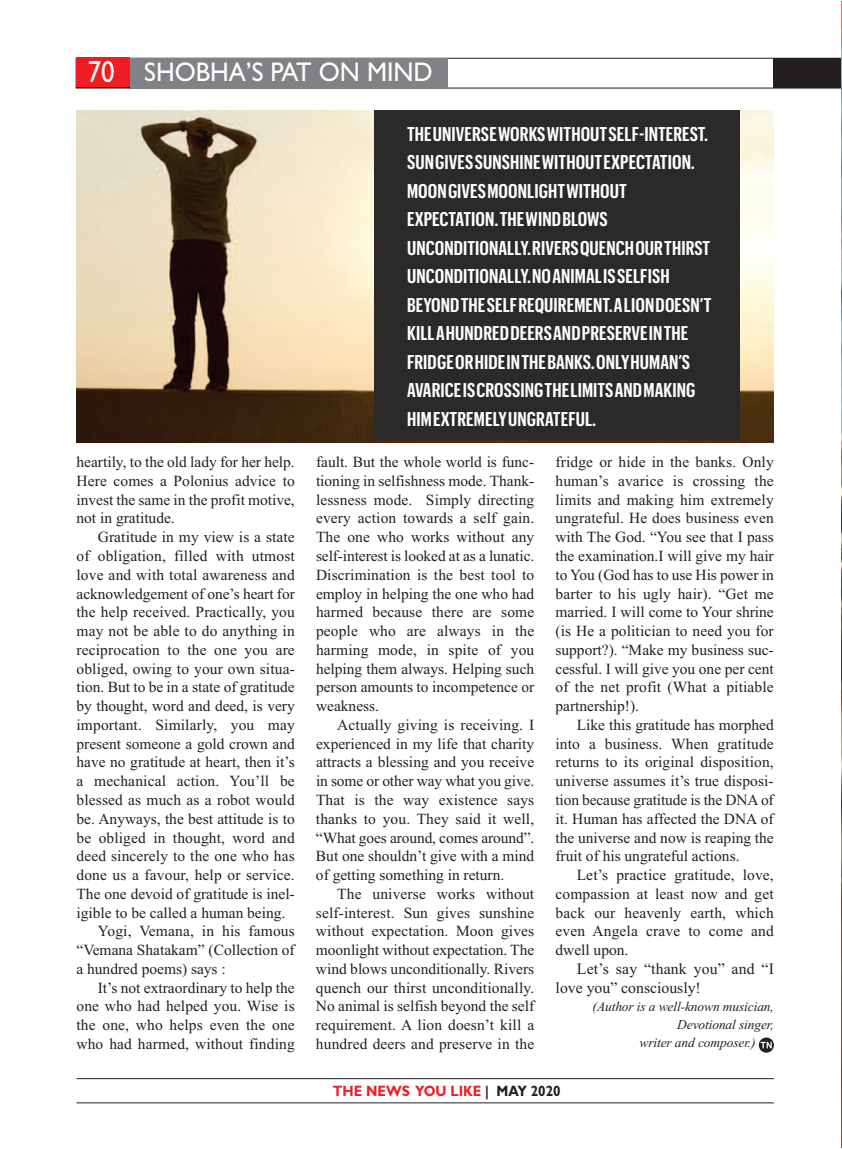
<style>
.page{position:relative;width:842px;height:1149px;background:#fff}
.page>*{position:absolute;margin:0;border:0;box-sizing:border-box;transform-origin:0 0}
.t1{font:27px "Gill Sans";color:#fff;scale:.95 1}
.t2{font:600 19.5px/28.5px "Graphik X Cond";letter-spacing:.005em;color:#fff}
.t3{font:15.75px/18.8px "Times New Roman";color:#231f20}
.t4{font:15.45px/18.8px "Times New Roman";letter-spacing:.005em;color:#231f20;text-align:justify}
.t5{font:700 15px "Gill Sans";color:#ee1d23;scale:.9 1}
.t6{font:italic 13.5px "Times New Roman";letter-spacing:-.01em;color:#231f20}
.s1{font-size:30.75px}
.s2{color:#231f20}
</style>
<div class="page">
<div style="left:76px;top:58px;width:766px;height:30px;border:1px solid #231f20"></div>
<div style="left:774px;top:58px;width:67px;height:29px;background:#231f20"></div>
<div style="left:77px;top:58px;width:52px;height:30px;background:#231f20"></div>
<hr style="left:129px;top:58px;width:1px;height:30px;background:#231f20">
<hr style="left:77px;top:1077px;width:697px;height:1px;background:#231f20">
<hr style="left:77px;top:1102px;width:697px;height:1px;background:#231f20">
<div style="left:130px;top:58px;width:317px;height:29px;background:#808285"></div>
<div style="left:77px;top:57px;width:53px;height:30px;background:#ee1d23"></div>
<img style="left:841px;top:1px;width:1px;height:1146px">
<svg style="left:759px;top:1037px;width:15px;height:15px"></svg>
<img style="left:77px;top:111px;width:697px;height:331px">
<div style="left:375px;top:111px;width:365px;height:329px;background:#2c2929"></div>
<h1 class="t1" style="left:88px;top:56px;width:365px"><span class="s1">70</span> SHOBHA’S PAT ON MIND</h1>
<p class="t4" style="left:77px;top:452px;width:220px">heartily, to the old lady for her help.<br>Here comes a Polonius advice to invest the same in the profit motive, not in gratitude.</p>
<p class="t4" style="left:98px;top:527px;width:199px">Gratitude in my view is a state</p>
<p class="t4" style="left:77px;top:546px;width:220px">of obligation, filled with utmost</p>
<p class="t4" style="left:77px;top:565px;width:220px">love and with total awareness and</p>
<p class="t4" style="left:77px;top:583px;width:220px">acknowledgement of one’s heart for</p>
<p class="t4" style="left:77px;top:602px;width:220px">the help received. Practically, you</p>
<p class="t4" style="left:77px;top:621px;width:220px">may not be able to do anything in</p>
<p class="t4" style="left:77px;top:640px;width:220px">reciprocation to the one you are</p>
<p class="t4" style="left:77px;top:658px;width:220px">obliged, owing to your own situa-</p>
<p class="t4" style="left:77px;top:677px;width:220px">tion. But to be in a state of gratitude</p>
<p class="t4" style="left:77px;top:696px;width:220px">by thought, word and deed, is very</p>
<p class="t4" style="left:77px;top:715px;width:220px">important. Similarly, you may</p>
<p class="t4" style="left:77px;top:733px;width:220px">present someone a gold crown and</p>
<p class="t4" style="left:77px;top:752px;width:220px">have no gratitude at heart, then it’s</p>
<p class="t4" style="left:77px;top:771px;width:220px">a mechanical action. You’ll be</p>
<p class="t4" style="left:77px;top:790px;width:220px">blessed as much as a robot would</p>
<p class="t4" style="left:77px;top:808px;width:220px">be. Anyways, the best attitude is to</p>
<p class="t4" style="left:77px;top:827px;width:220px">be obliged in thought, word and</p>
<p class="t4" style="left:77px;top:846px;width:220px">deed sincerely to the one who has</p>
<p class="t4" style="left:77px;top:865px;width:220px">done us a favour, help or service.</p>
<p class="t4" style="left:77px;top:883px;width:220px">The one devoid of gratitude is inel-</p>
<p class="t4" style="left:76px;top:902px;width:210px">igible to be called a human being.</p>
<p class="t4" style="left:98px;top:921px;width:198px">Yogi, Vemana, in his famous</p>
<p class="t4" style="left:76px;top:940px;width:220px">“Vemana Shatakam” (Collection of</p>
<p class="t4" style="left:76px;top:958px;width:151px">a hundred poems) says :</p>
<p class="t4" style="left:98px;top:977px;width:199px">It’s not extraordinary to help the</p>
<p class="t4" style="left:76px;top:996px;width:220px">one who had helped you. Wise is</p>
<p class="t4" style="left:76px;top:1015px;width:220px">the one, who helps even the one</p>
<p class="t4" style="left:76px;top:1033px;width:220px">who had harmed, without finding</p>
<p class="t2" style="left:407px;top:121px;width:306px">THEUNIVERSEWORKSWITHOUTSELF-INTEREST.<br>SUNGIVESSUNSHINEWITHOUTEXPECTATION.<br>MOONGIVESMOONLIGHTWITHOUT EXPECTATION.THEWINDBLOWS UNCONDITIONALLY.RIVERSQUENCHOURTHIRST UNCONDITIONALLY.NOANIMALISSELFISH BEYONDTHESELFREQUIREMENT.ALIONDOESN’T KILLAHUNDREDDEERSANDPRESERVEINTHE FRIDGEORHIDEINTHEBANKS.ONLYHUMAN’S AVARICEISCROSSINGTHELIMITSANDMAKING HIMEXTREMELYUNGRATEFUL.</p>
<p class="t4" style="left:316px;top:452px;width:220px">fault. But the whole world is func&shy;tioning in selfishness mode. Thank&shy;lessness mode. Simply directing every action towards a self gain.<br>The one who works without any self-interest is looked at as a lunatic.<br>Discrimination is the best tool to employ in helping the one who had harmed because there are some people who are always in the harming mode, in spite of you helping them always. Helping such person amounts to incompetence or weakness.</p>
<p class="t4" style="left:316px;top:715px;width:220px;text-indent:21px">Actually giving is receiving. I experienced in my life that charity attracts a blessing and you receive in some or other way what you give.<br>That is the way existence says thanks to you. They said it well, “What goes around, comes around”.<br>But one shouldn’t give with a mind of getting something in return.</p>
<p class="t4" style="left:316px;top:883px;width:220px;text-indent:21px">The universe works without self-interest. Sun gives sunshine without expectation. Moon gives moonlight without expectation. The wind blows unconditionally. Rivers quench our thirst unconditionally.<br>No animal is selfish beyond the self requirement. A lion doesn’t kill a hundred deers and preserve in the</p>
<p class="t4" style="left:555px;top:452px;width:220px">fridge or hide in the banks. Only human’s avarice is crossing the limits and making him extremely ungrateful. He does business even with The God. “You see that I pass the examination.I will give my hair to You (God has to use His power in barter to his ugly hair). “Get me married. I will come to Your shrine (is He a politician to need you for support?). “Make my business suc&shy;cessful. I will give you one per cent of the net profit (What a pitiable partnership!).</p>
<p class="t4" style="left:555px;top:715px;width:220px;text-indent:21px">Like this gratitude has morphed into a business. When gratitude returns to its original disposition, universe assumes it’s true disposi&shy;tion because gratitude is the DNA of it. Human has affected the DNA of the universe and now is reaping the fruit of his ungrateful actions.</p>
<p class="t4" style="left:555px;top:865px;width:220px;text-indent:21px">Let’s practice gratitude, love, compassion at least now and get back our heavenly earth, which even Angela crave to come and dwell upon.</p>
<p class="t3" style="left:556px;top:958px;width:220px;text-indent:21px">Let’s say “thank you” and “I love you” consciously!</p>
<p class="t6" style="left:593px;top:997px;width:183px">(Author is a well-known musician,</p>
<p class="t6" style="left:677px;top:1015px;width:98px">Devotional singer,</p>
<p class="t6" style="left:639px;top:1033px;width:118px">writer and composer.)</p>
<p class="t5" style="left:333px;top:1081px;width:254px">THE NEWS YOU LIKE <span class="s2">| MAY 2020</span></p>
</div>
